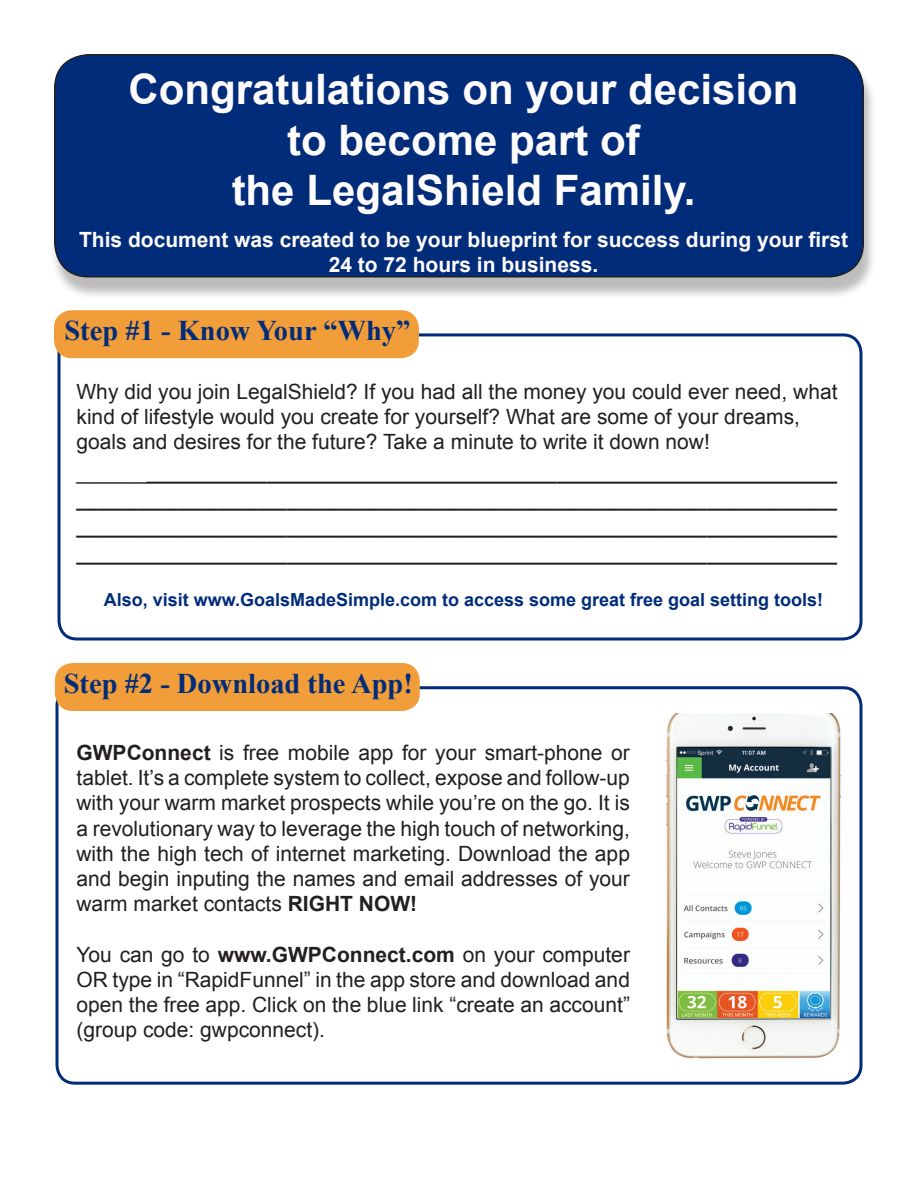
<style>
.page{position:relative;width:918px;height:1188px;background:#fff}
.page>*{position:absolute;margin:0;border:0;box-sizing:border-box;transform-origin:0 0}
.t1{font:700 42px "Arial";color:#fffcfd}
.t2{font:700 28.5px "Times New Roman";color:#002c7a}
.t3{font:21px/25.2px "Arial";color:#231f20;text-align:justify}
.t4{font:700 21px/25.2px "Arial";color:#fffcfd;text-align:center}
.t5{font:700 18px "Arial";color:#231f20}
.t6{font:700 18px "Arial";color:#002c7a}
.s1{font-weight:400}
.s2{font-weight:700}
</style>
<div class="page">
<img style="left:666px;top:713px;width:197px;height:359px">
<div style="left:58px;top:333px;width:804px;height:308px;border:3px solid #002c7a;border-radius:18px"></div>
<div style="left:51px;top:60px;width:826px;height:240px;background:#231f20;opacity:.3"></div>
<div style="left:55px;top:55px;width:808px;height:222px;background:#002c7a;border-radius:34px"></div>
<div style="left:54px;top:54px;width:810px;height:224px;border:2px solid #231f20;border-radius:34px"></div>
<div style="left:54px;top:310px;width:365px;height:48px;background:#f19d39;border-radius:18px"></div>
<div style="left:56px;top:686px;width:806px;height:399px;border:3px solid #002c7a;border-radius:18px"></div>
<div style="left:55px;top:663px;width:365px;height:48px;background:#f19d39;border-radius:18px"></div>
<p class="t1" style="left:129px;top:62px;width:671px">Congratulations on your decision</p>
<p class="t1" style="left:287px;top:112px;width:354px">to become part of</p>
<p class="t1" style="left:232px;top:162px;width:465px">the LegalShield Family.</p>
<p class="t4" style="left:79px;top:227px;width:771px">This document was created to be your blueprint for success during your first<br>24 to 72 hours in business.</p>
<p class="t2" style="left:64px;top:311px;width:347px">Step #1 - Know Your “Why”</p>
<p class="t3" style="left:76px;top:379px;width:763px;text-align:left">Why did you join LegalShield? If you had all the money you could ever need, what kind of lifestyle would you create for yourself? What are some of your dreams, goals and desires for the future? Take a minute to write it down now!</p>
<p class="t5" style="left:76px;top:462px;width:762px"><span class="s1">_______</span>_____________________________________________________________________</p>
<p class="t5" style="left:76px;top:489px;width:762px">____________________________________________________________________________</p>
<p class="t5" style="left:76px;top:516px;width:762px">____________________________________________________________________________</p>
<p class="t5" style="left:76px;top:543px;width:762px">____________________________________________________________________________</p>
<p class="t6" style="left:104px;top:588px;width:721px">Also, visit www.GoalsMadeSimple.com to access some great free goal setting tools!</p>
<p class="t2" style="left:64px;top:664px;width:351px">Step #2 - Download the App!</p>
<p class="t3" style="left:76px;top:740px;width:555px"><span class="s2">GWPConnect</span> is free mobile app for your smart-phone or tablet. It’s a complete system to collect, expose and follow-up with your warm market prospects while you’re on the go. It is a revolutionary way to leverage the high touch of networking, with the high tech of internet marketing. Download the app and begin inputing the names and email addresses of your warm market contacts <span class="s2">RIGHT NOW!</span></p>
<p class="t3" style="left:76px;top:942px;width:555px">You can go to <span class="s2">www.GWPConnect.com</span> on your computer OR type in “RapidFunnel” in the app store and download and open the free app. Click on the blue link “create an account” (group code: gwpconnect).</p>
</div>
